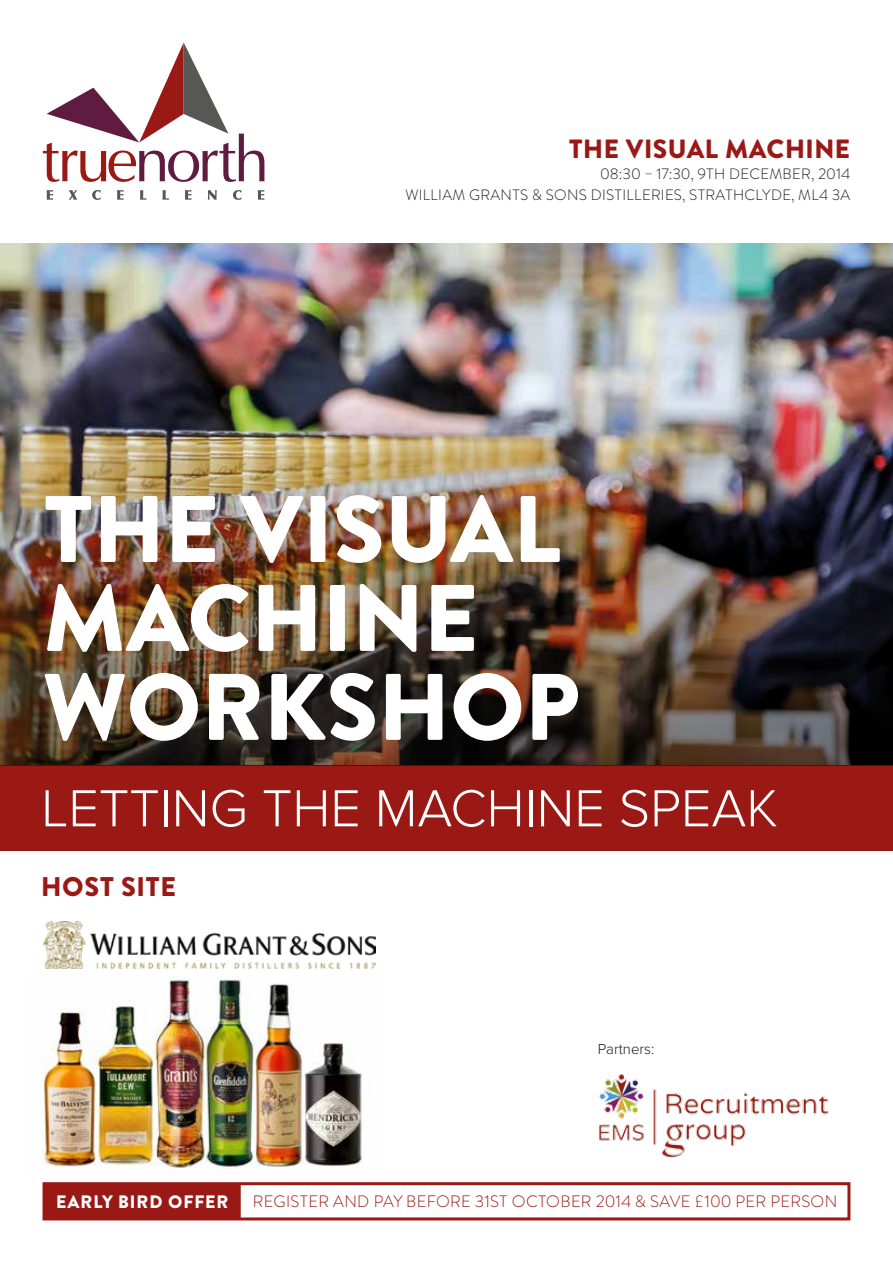
<style>
.page{position:relative;width:893px;height:1263px;background:#fff}
.page>*{position:absolute;margin:0;border:0;box-sizing:border-box;transform-origin:0 0}
.t1{font:900 94.2px/88.9px "Brandon Text";color:#fff}
.t2{font:300 54px "Proxima Nova";color:#fff}
.t3{font:900 27px "Brandon Text";letter-spacing:.02em;color:#9a1915}
.t4{font:900 26.4px "Brandon Text";letter-spacing:.02em;color:#9a1915}
.t5{font:900 18px "Brandon Text";letter-spacing:.05em;color:#fff}
.t6{font:300 16.5px "Brandon Text";letter-spacing:.02em;color:#9a1915}
.t7{font:300 15px/21px "Brandon Text";letter-spacing:.02em;color:#1d1d1b;text-align:right}
.t8{font:300 15px "Proxima Nova";color:#1d1d1b}
</style>
<div class="page">
<img style="left:0;top:243px;width:893px;height:136px">
<div style="left:0;top:765px;width:893px;height:85px;background:#9a1915"></div>
<img style="left:0;top:379px;width:893px;height:386px">
<div style="left:44px;top:1183px;width:195px;height:36px;background:#9a1915"></div>
<img style="left:599px;top:1074px;width:230px;height:83px">
<div style="left:43px;top:1182px;width:807px;height:38px;border:3px solid #9a1915"></div>
<hr style="left:238px;top:1183px;width:3px;height:36px;background:#9a1915">
<svg style="left:47px;top:190px;width:6px;height:10px"></svg>
<svg style="left:69px;top:190px;width:8px;height:10px"></svg>
<svg style="left:92px;top:190px;width:9px;height:10px"></svg>
<svg style="left:117px;top:190px;width:7px;height:10px"></svg>
<svg style="left:140px;top:190px;width:6px;height:10px"></svg>
<svg style="left:162px;top:190px;width:7px;height:10px"></svg>
<svg style="left:185px;top:190px;width:7px;height:10px"></svg>
<svg style="left:208px;top:190px;width:9px;height:10px"></svg>
<svg style="left:233px;top:190px;width:9px;height:10px"></svg>
<svg style="left:258px;top:190px;width:6px;height:10px"></svg>
<svg style="left:43px;top:43px;width:221px;height:139px"></svg>
<img style="left:42px;top:976px;width:321px;height:192px">
<img style="left:43px;top:921px;width:333px;height:47px">
<h3 class="t4" style="left:569px;top:130px;width:283px">THE VISUAL MACHINE</h3>
<p class="t7" style="left:405px;top:163px;width:446px">08:30 – 17:30, 9TH DECEMBER, 2014<br>WILLIAM GRANTS &amp; SONS DISTILLERIES, STRATHCLYDE, ML4 3A</p>
<h1 class="t1" style="left:43px;top:483px;width:538px">THE VISUAL<br>MACHINE<br>WORKSHOP</h1>
<h2 class="t2" style="left:41px;top:777px;width:738px">LETTING THE MACHINE SPEAK</h2>
<h3 class="t3" style="left:41px;top:867px;width:136px">HOST SITE</h3>
<p class="t8" style="left:598px;top:1040px;width:58px">Partners:</p>
<p class="t5" style="left:56px;top:1189px;width:174px">EARLY BIRD OFFER</p>
<p class="t6" style="left:253px;top:1189px;width:586px">REGISTER AND PAY BEFORE 31ST OCTOBER 2014 &amp; SAVE £100 PER PERSON</p>
</div>
